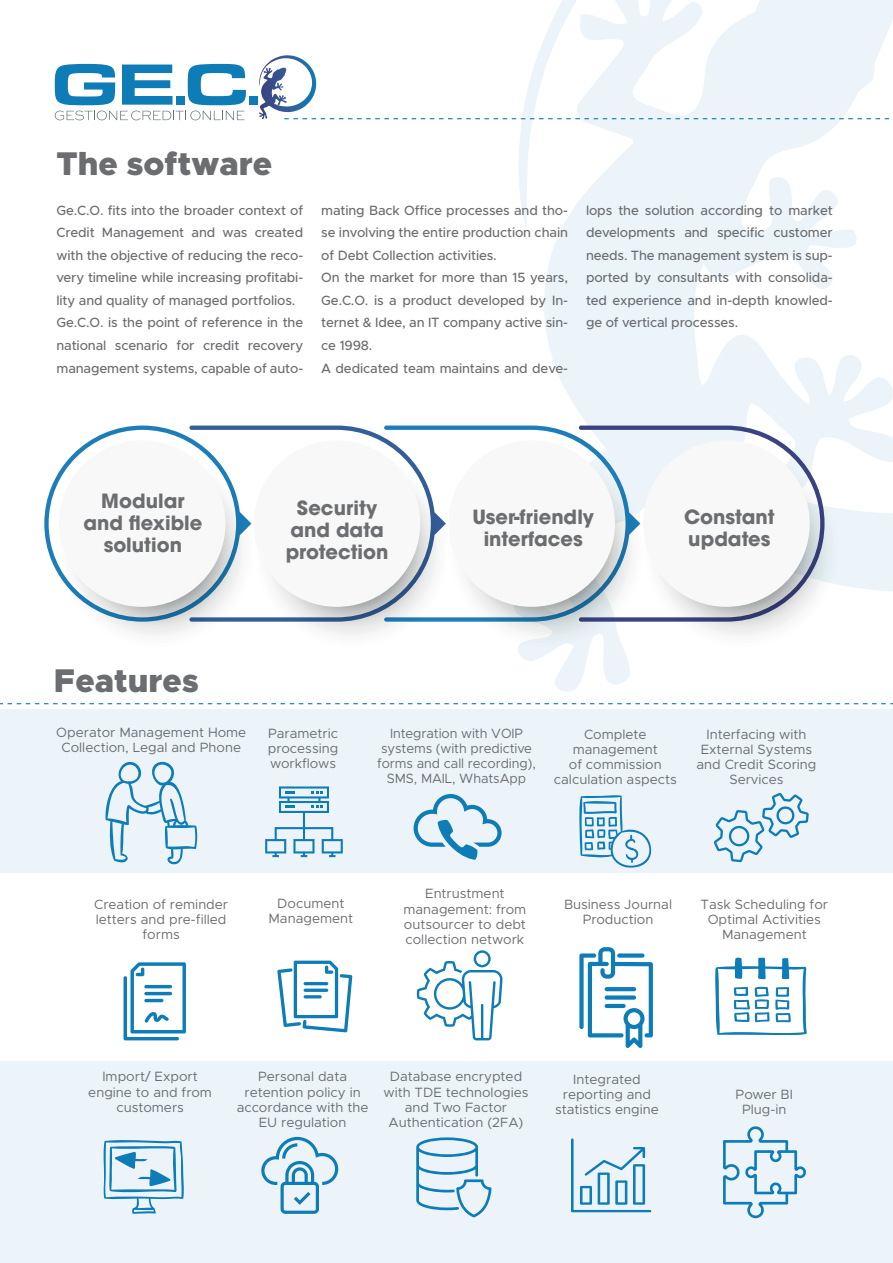
<style>
.page{position:relative;width:893px;height:1263px;background:#fff}
.page>*{position:absolute;margin:0;border:0;box-sizing:border-box;transform-origin:0 0}
.t1{font:900 33px "Metropolis";color:#6c6d70}
.t2{font:700 19.5px/22px "ITC Avant Garde Pro";color:#6c6d70;text-align:center}
.t3{font:500 13.5px/22.5px "Metropolis";letter-spacing:-.01em;color:#6c6d70}
.t4{font:13.5px/15.1px "Metropolis";color:#6c6d70;text-align:center}
</style>
<div class="page">
<div style="left:0;top:709px;width:893px;height:164px;background:#ecf4f9"></div>
<div style="left:0;top:1061px;width:893px;height:202px;background:#ecf4f9"></div>
<svg style="left:513px;top:0;width:380px;height:692px;fill:#ecf4f9"></svg>
<svg style="left:640px;top:426px;width:184px;height:7px"></svg>
<svg style="left:44px;top:426px;width:145px;height:91px"></svg>
<svg style="left:189px;top:426px;width:195px;height:196px"></svg>
<svg style="left:384px;top:426px;width:256px;height:196px"></svg>
<svg style="left:40px;top:433px;width:232px;height:231px"></svg>
<div style="left:59px;top:440px;width:166px;height:167px;background:#f7f8f7;border-radius:50%"></div>
<svg style="left:235px;top:433px;width:232px;height:231px"></svg>
<div style="left:254px;top:440px;width:166px;height:167px;background:#f7f8f7;border-radius:50%"></div>
<svg style="left:430px;top:433px;width:232px;height:231px"></svg>
<div style="left:448px;top:440px;width:167px;height:167px;background:#f7f8f7;border-radius:50%"></div>
<svg style="left:625px;top:433px;width:225px;height:231px"></svg>
<div style="left:643px;top:440px;width:167px;height:167px;background:#f7f8f7;border-radius:50%"></div>
<svg style="left:55px;top:111px;width:190px;height:9px"></svg>
<svg style="left:55px;top:64px;width:60px;height:41px"></svg>
<svg style="left:122px;top:65px;width:51px;height:40px"></svg>
<svg style="left:188px;top:64px;width:58px;height:41px"></svg>
<div style="left:176px;top:96px;width:9px;height:9px;background:#0e7cb7"></div>
<div style="left:249px;top:96px;width:8px;height:9px;background:#0e7cb7"></div>
<svg style="left:259px;top:55px;width:53px;height:52px"></svg>
<svg style="left:284px;top:118px;width:609px;height:1px"></svg>
<svg style="left:0;top:703px;width:893px;height:1px"></svg>
<svg style="left:714px;top:793px;width:95px;height:69px"></svg>
<svg style="left:417px;top:950px;width:85px;height:90px"></svg>
<svg style="left:414px;top:794px;width:88px;height:66px"></svg>
<svg style="left:105px;top:761px;width:93px;height:104px"></svg>
<svg style="left:579px;top:795px;width:73px;height:73px"></svg>
<svg style="left:277px;top:960px;width:75px;height:72px"></svg>
<hr style="left:304px;top:982px;width:24px;height:3px;background:#0e7cb7;border-radius:2px">
<svg style="left:304px;top:988px;width:24px;height:4px"></svg>
<hr style="left:304px;top:995px;width:18px;height:3px;background:#0e7cb7;border-radius:2px">
<svg style="left:579px;top:947px;width:74px;height:101px"></svg>
<svg style="left:124px;top:962px;width:62px;height:78px"></svg>
<svg style="left:571px;top:1138px;width:80px;height:74px"></svg>
<svg style="left:416px;top:1137px;width:75px;height:80px"></svg>
<svg style="left:103px;top:1140px;width:81px;height:74px"></svg>
<svg style="left:715px;top:957px;width:92px;height:78px"></svg>
<svg style="left:261px;top:1137px;width:77px;height:77px"></svg>
<svg style="left:265px;top:786px;width:78px;height:71px"></svg>
<svg style="left:723px;top:1126px;width:83px;height:92px"></svg>
<h1 class="t1" style="left:56px;top:142px;width:217px">The software</h1>
<p class="t3" style="left:56px;top:199px;width:248px">Ge.C.O. fits into the broader context of Credit Management and was created with the objective of reducing the reco&shy;very timeline while increasing profitabi&shy;lity and quality of managed portfolios.<br>Ge.C.O. is the point of reference in the national scenario for credit recovery management systems, capable of auto-</p>
<p class="t3" style="left:321px;top:199px;width:248px">mating Back Office processes and tho&shy;se involving the entire production chain of Debt Collection activities.<br>On the market for more than 15 years, Ge.C.O. is a product developed by In&shy;ternet &amp; Idee, an IT company active sin&shy;ce 1998.<br>A dedicated team maintains and deve-</p>
<p class="t3" style="left:586px;top:199px;width:248px;text-align:justify">lops the solution according to market developments and specific customer needs. The management system is sup&shy;ported by consultants with consolida&shy;ted experience and in-depth knowled&shy;ge of vertical processes.</p>
<h2 class="t2" style="left:83px;top:490px;width:120px">Modular and flexible solution</h2>
<h2 class="t2" style="left:286px;top:496px;width:104px">Security and data protection</h2>
<h2 class="t2" style="left:472px;top:506px;width:123px">User-friendly interfaces</h2>
<h2 class="t2" style="left:684px;top:506px;width:92px;text-align:left">Constant updates</h2>
<h1 class="t1" style="left:54px;top:659px;width:146px">Features</h1>
<p class="t4" style="left:56px;top:724px;width:192px">Operator Management Home<br>Collection, Legal and Phone</p>
<p class="t4" style="left:696px;top:727px;width:122px">Interfacing with<br>External Systems and Credit Scoring<br>Services</p>
<p class="t4" style="left:268px;top:726px;width:72px;text-align:justify">Parametric processing workflows</p>
<p class="t4" style="left:377px;top:726px;width:160px">Integration with VOIP systems (with predictive forms and call recording),<br>SMS, MAIL, WhatsApp</p>
<p class="t4" style="left:554px;top:727px;width:124px">Complete management<br>of commission calculation aspects</p>
<p class="t4" style="left:94px;top:897px;width:136px">Creation of reminder letters and pre-filled forms</p>
<p class="t4" style="left:403px;top:886px;width:124px">Entrustment management: from outsourcer to debt collection network</p>
<p class="t4" style="left:268px;top:895px;width:86px">Document<br>Management</p>
<p class="t4" style="left:564px;top:897px;width:110px">Business Journal<br>Production</p>
<p class="t4" style="left:701px;top:897px;width:129px">Task Scheduling for<br>Optimal Activities<br>Management</p>
<p class="t4" style="left:88px;top:1069px;width:125px">Import/ Export engine to and from customers</p>
<p class="t4" style="left:237px;top:1069px;width:133px">Personal data retention policy in accordance with the<br>EU regulation</p>
<p class="t4" style="left:383px;top:1069px;width:147px">Database encrypted with TDE technologies and Two Factor<br>Authentication (2FA)</p>
<p class="t4" style="left:555px;top:1072px;width:105px">Integrated reporting and statistics engine</p>
<p class="t4" style="left:736px;top:1087px;width:59px">Power BI<br>Plug-in</p>
</div>
